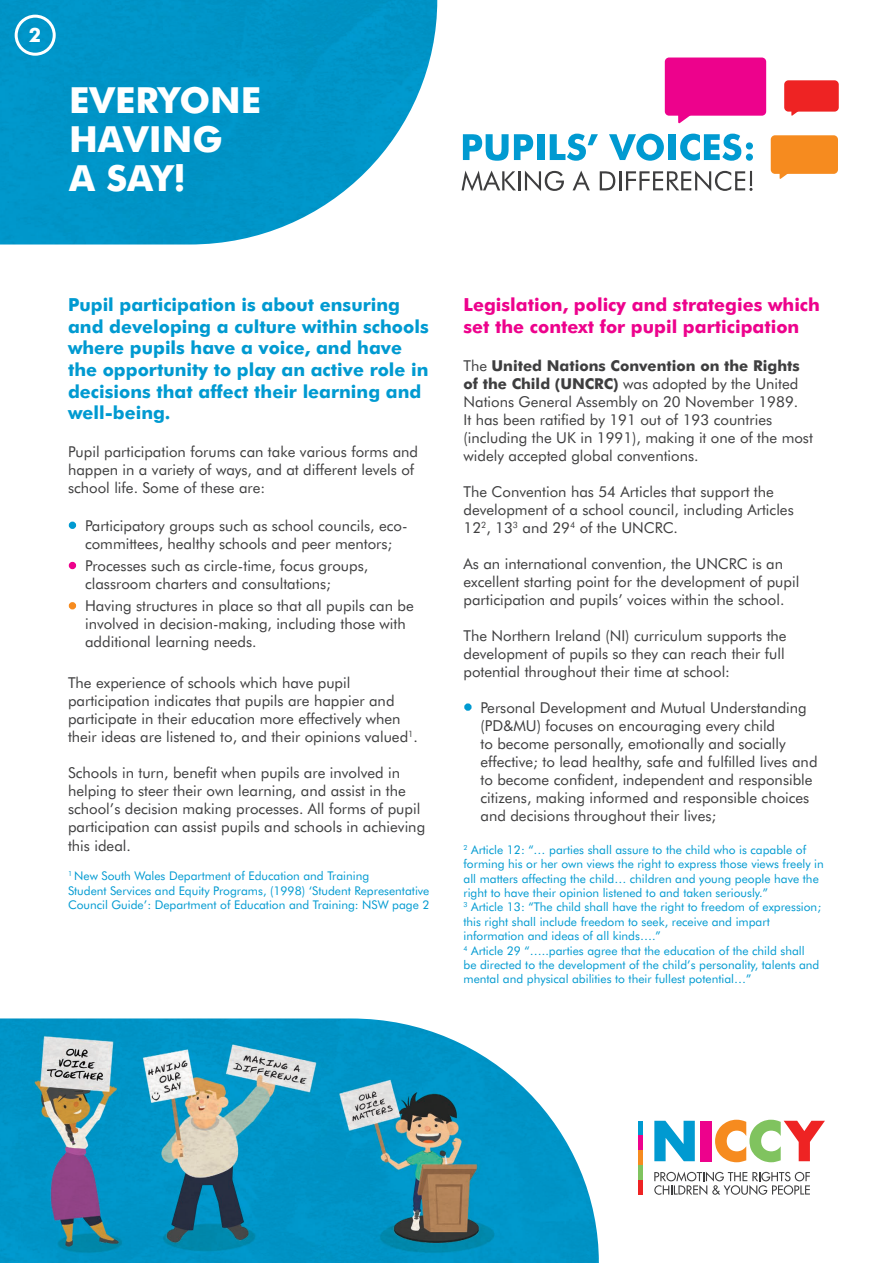
<style>
.page{position:relative;width:893px;height:1263px;background:#fff}
.page>*{position:absolute;margin:0;border:0;box-sizing:border-box;transform-origin:0 0}
.t1{font:700 36px/39px "Futura BT";color:#fff}
.t2{font:700 19.8px "Futura BT";color:#fff}
.t3{font:700 18px/21.6px "Futura BT";color:#009ad1}
.t4{font:700 18px/21.6px "Futura BT";color:#ed028c}
.t5{font:15px/18px "Futura BT";color:#3e3e3f}
.t6{font:12px/14.4px "Futura BT";color:#009ad1}
.s1{color:#009ad1}
.s2{color:#ed028c}
.s3{color:#f68b1f}
.s4{font-weight:700}
</style>
<div class="page">
<img style="left:0;top:0;width:437px;height:244px">
<img style="left:0;top:1018px;width:599px;height:245px">
<div style="left:15px;top:15px;width:41px;height:41px;border:3px solid #fff;border-radius:50%"></div>
<div style="left:69px;top:522px;width:7px;height:7px;border:3px solid #009ad1;border-radius:50%"></div>
<div style="left:69px;top:562px;width:7px;height:7px;border:3px solid #ed028c;border-radius:50%"></div>
<div style="left:69px;top:602px;width:7px;height:7px;border:3px solid #f68b1f;border-radius:50%"></div>
<div style="left:464px;top:703px;width:8px;height:8px;border:3px solid #009ad1;border-radius:50%"></div>
<svg style="left:654px;top:1121px;width:41px;height:40px"></svg>
<div style="left:700px;top:1121px;width:11px;height:40px;background:#ed028c"></div>
<svg style="left:715px;top:1120px;width:110px;height:42px"></svg>
<div style="left:638px;top:1121px;width:5px;height:14px;background:#009ad1"></div>
<div style="left:638px;top:1135px;width:5px;height:15px;background:#ed028c"></div>
<div style="left:638px;top:1150px;width:5px;height:15px;background:#f68b1f"></div>
<div style="left:638px;top:1165px;width:5px;height:15px;background:#80c35f"></div>
<div style="left:638px;top:1180px;width:5px;height:14px;background:#ee2323"></div>
<svg style="left:654px;top:1171px;width:156px;height:24px"></svg>
<svg style="left:463px;top:134px;width:70px;height:27px"></svg>
<div style="left:537px;top:134px;width:7px;height:26px;background:#009ad1"></div>
<svg style="left:550px;top:134px;width:48px;height:27px"></svg>
<svg style="left:609px;top:134px;width:55px;height:27px"></svg>
<div style="left:668px;top:134px;width:8px;height:26px;background:#009ad1"></div>
<svg style="left:680px;top:134px;width:73px;height:27px"></svg>
<svg style="left:462px;top:171px;width:102px;height:20px"></svg>
<svg style="left:573px;top:171px;width:17px;height:19px"></svg>
<svg style="left:600px;top:171px;width:152px;height:20px"></svg>
<div style="left:665px;top:58px;width:101px;height:58px;background:#ed028c;border-radius:4px"></div>
<svg style="left:678px;top:115px;width:14px;height:8px"></svg>
<div style="left:771px;top:135px;width:67px;height:39px;background:#f68b1f;border-radius:4px"></div>
<svg style="left:780px;top:173px;width:9px;height:6px"></svg>
<div style="left:784px;top:80px;width:55px;height:32px;background:#ee2323;border-radius:4px"></div>
<svg style="left:791px;top:111px;width:8px;height:5px"></svg>
<p class="t2" style="left:29px;top:23px;width:14px">2</p>
<p class="t1" style="left:69px;top:80px;width:194px">EVERYONE<br>HAVING</p>
<p class="t1" style="left:69px;top:158px;width:118px">A SAY!</p>
<p class="t3" style="left:68px;top:294px;width:362px">Pupil participation is about ensuring and developing a culture within schools where pupils have a voice, and have the opportunity to play an active role in decisions that affect their learning and well-being.</p>
<p class="t5" style="left:68px;top:443px;width:352px">Pupil participation forums can take various forms and happen in a variety of ways, and at different levels of school life. Some of these are:</p>
<p class="t5" style="left:68px;top:516px;width:341px;text-align:center"><span class="s1">•</span> Participatory groups such as school councils, eco&shy;committees, healthy schools and peer mentors;</p>
<p class="t5" style="left:85px;top:557px;width:285px;text-indent:-17px"><span class="s2">•</span> Processes such as circle-time, focus groups, classroom charters and consultations;</p>
<p class="t5" style="left:85px;top:597px;width:330px;text-indent:-17px"><span class="s3">•</span> Having structures in place so that all pupils can be involved in decision-making, including those with additional learning needs.</p>
<p class="t5" style="left:68px;top:673px;width:351px">The experience of schools which have pupil participation indicates that pupils are happier and participate in their education more effectively when their ideas are listened to, and their opinions valued<sup>1</sup>.</p>
<p class="t5" style="left:68px;top:763px;width:359px">Schools in turn, benefit when pupils are involved in helping to steer their own learning, and assist in the school’s decision making processes. All forms of pupil participation can assist pupils and schools in achieving</p>
<p class="t5" style="left:68px;top:837px;width:64px">this ideal.</p>
<p class="t6" style="left:68px;top:869px;width:303px"><sup>1</sup> New South Wales Department of Education and Training</p>
<p class="t6" style="left:68px;top:883px;width:363px">Student Services and Equity Programs, (1998) ‘Student Representative<br>Council Guide’: Department of Education and Training: NSW page 2</p>
<p class="t4" style="left:463px;top:294px;width:358px">Legislation, policy and strategies which set the context for pupil participation</p>
<p class="t5" style="left:463px;top:356px;width:351px">The <span class="s4">United Nations Convention on the Rights of the Child (UNCRC)</span> was adopted by the United Nations General Assembly on 20 November 1989.<br>It has been ratified by 191 out of 193 countries (including the UK in 1991), making it one of the most widely accepted global conventions.</p>
<p class="t5" style="left:463px;top:482px;width:332px">The Convention has 54 Articles that support the development of a school council, including Articles<br>12<sup>2</sup>, 13<sup>3</sup> and 29<sup>4</sup> of the UNCRC.</p>
<p class="t5" style="left:463px;top:554px;width:337px">As an international convention, the UNCRC is an excellent starting point for the development of pupil participation and pupils’ voices within the school.</p>
<p class="t5" style="left:463px;top:626px;width:325px">The Northern Ireland (NI) curriculum supports the development of pupils so they can reach their full potential throughout their time at school:</p>
<p class="t5" style="left:480px;top:698px;width:339px;text-indent:-17px"><span class="s1">•</span> Personal Development and Mutual Understanding (PD&amp;MU) focuses on encouraging every child<br>to become personally, emotionally and socially effective; to lead healthy, safe and fulfilled lives and to become confident, independent and responsible citizens, making informed and responsible choices and decisions throughout their lives;</p>
<p class="t6" style="left:463px;top:842px;width:362px"><sup>2</sup> Article 12: “… parties shall assure to the child who is capable of forming his or her own views the right to express those views freely in all matters affecting the child… children and young people have the right to have their opinion listened to and taken seriously.”</p>
<p class="t6" style="left:463px;top:900px;width:359px"><sup>3</sup> Article 13: “The child shall have the right to freedom of expression; this right shall include freedom to seek, receive and impart information and ideas of all kinds….”</p>
<p class="t6" style="left:463px;top:943px;width:357px"><sup>4</sup> Article 29 “…..parties agree that the education of the child shall be directed to the development of the child’s personality, talents and mental and physical abilities to their fullest potential…”</p>
</div>
